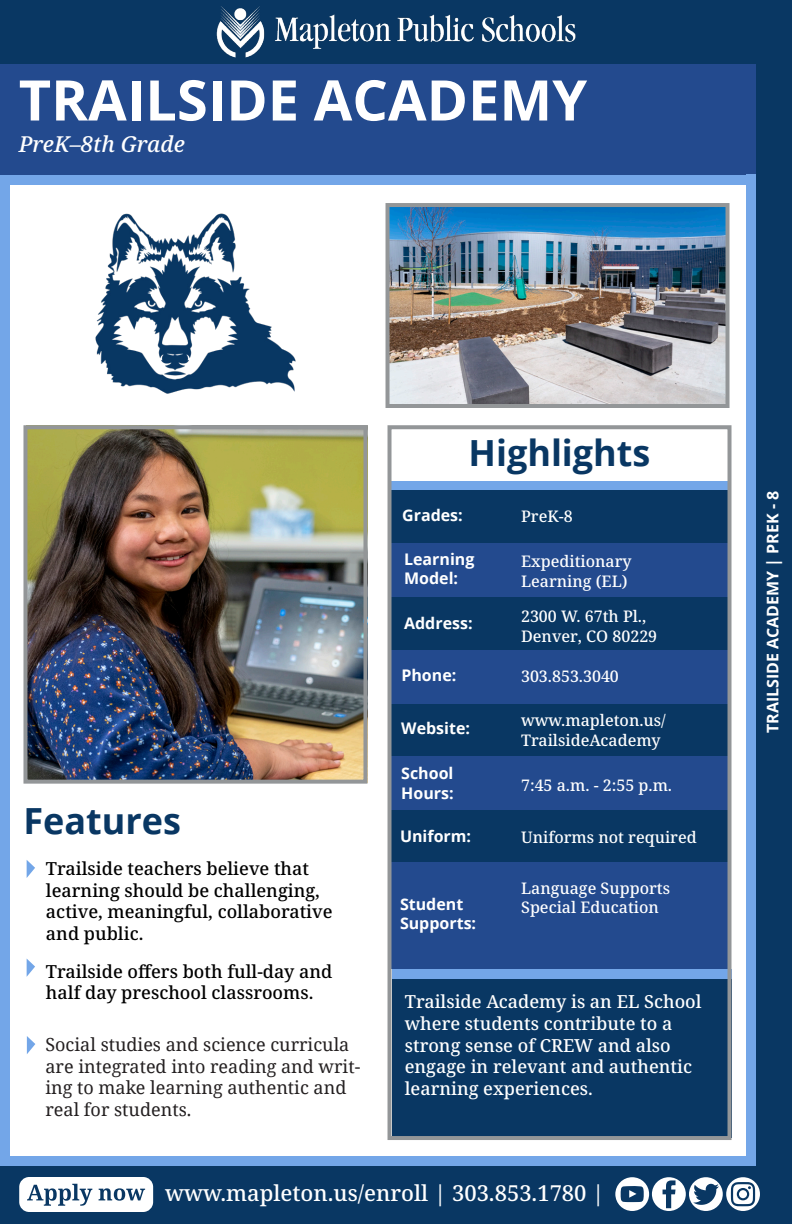
<style>
.page{position:relative;width:792px;height:1224px;background:#fff}
.page>*{position:absolute;margin:0;border:0;box-sizing:border-box;transform-origin:0 0}
.t1{font:700 56px "Open Sans";color:#fff}
.t2{font:700 36px "Open Sans";color:#093763}
.t3{font:500 22px "Noto Serif";color:#fff}
.t4{font:italic 500 22px "Noto Serif";color:#fff}
.t5{font:500 18px/21.6px "Noto Serif";color:#000}
.t6{font:500 18px/21.6px "Noto Serif";color:#fff}
.t7{font:18px/21.6px "Noto Serif";color:#231f20}
.t8{font:500 16px "Noto Serif";color:#fff}
.t9{font:700 16px/19.2px "Open Sans";color:#fff}
</style>
<div class="page">
<img style="left:28px;top:430px;width:334px;height:349px">
<div style="left:388px;top:809px;width:340px;height:54px;background:#093763"></div>
<div style="left:389px;top:862px;width:340px;height:107px;background:#234a8e"></div>
<div style="left:388px;top:703px;width:340px;height:54px;background:#093763"></div>
<div style="left:389px;top:756px;width:340px;height:53px;background:#234a8e"></div>
<div style="left:390px;top:650px;width:340px;height:53px;background:#234a8e"></div>
<div style="left:392px;top:969px;width:340px;height:169px;background:#093763"></div>
<div style="left:392px;top:969px;width:340px;height:10px;background:#73a6e8"></div>
<div style="left:390px;top:481px;width:340px;height:9px;background:#73a6e8"></div>
<div style="left:389px;top:597px;width:340px;height:53px;background:#093763"></div>
<div style="left:388px;top:491px;width:340px;height:53px;background:#093763"></div>
<div style="left:389px;top:543px;width:340px;height:54px;background:#234a8e"></div>
<img style="left:391px;top:208px;width:334px;height:195px">
<div style="left:0;top:64px;width:792px;height:112px;background:#234a8e"></div>
<div style="left:756px;top:0;width:36px;height:1224px;background:#093763"></div>
<div style="left:0;top:0;width:792px;height:64px;background:#093763"></div>
<div style="left:0;top:1166px;width:792px;height:58px;background:#093763"></div>
<div style="left:0;top:175px;width:756px;height:9px;background:#73a6e8"></div>
<div style="left:746px;top:175px;width:10px;height:981px;background:#73a6e8"></div>
<div style="left:0;top:175px;width:10px;height:991px;background:#73a6e8"></div>
<div style="left:0;top:1156px;width:756px;height:10px;background:#73a6e8"></div>
<img style="left:216px;top:6px;width:360px;height:52px">
<div style="left:388px;top:425px;width:344px;height:715px;border:4px solid #939698"></div>
<div style="left:23px;top:425px;width:344px;height:359px;border:4px solid #939698"></div>
<div style="left:386px;top:203px;width:344px;height:205px;border:4px solid #939698"></div>
<svg style="left:27px;top:860px;width:8px;height:18px"></svg>
<svg style="left:27px;top:959px;width:8px;height:17px"></svg>
<img style="left:95px;top:213px;width:200px;height:181px">
<svg style="left:615px;top:1177px;width:145px;height:34px"></svg>
<svg style="left:19px;top:1177px;width:134px;height:35px;background:#d3dbe3"></svg>
<svg style="left:27px;top:1036px;width:8px;height:18px"></svg>
<p class="t1" style="left:19px;top:61px;width:570px">TRAILSIDE ACADEMY</p>
<p class="t4" style="left:19px;top:129px;width:168px">PreK–8th Grade</p>
<p class="t2" style="left:469px;top:427px;width:183px">Highlights</p>
<p class="t9" style="left:402px;top:506px;width:62px">Grades:</p>
<p class="t8" style="left:521px;top:505px;width:53px">PreK-8</p>
<p class="t8" style="left:521px;top:551px;width:112px">Expeditionary</p>
<p class="t8" style="left:521px;top:570px;width:108px">Learning (EL)</p>
<p class="t9" style="left:404px;top:549px;width:72px">Learning<br>Model:</p>
<p class="t2" style="left:23px;top:795px;width:159px">Features</p>
<p class="t5" style="left:46px;top:858px;width:288px">Trailside teachers believe that learning should be challenging, active, meaningful, collaborative and public.</p>
<p class="t5" style="left:46px;top:961px;width:288px">Trailside offers both full-day and half day preschool classrooms.</p>
<p class="t7" style="left:45px;top:1033px;width:316px">Social studies and science curricula are integrated into reading and writ&shy;ing to make learning authentic and real for students.</p>
<p class="t9" style="left:404px;top:613px;width:70px">Address:</p>
<p class="t9" style="left:401px;top:666px;width:56px">Phone:</p>
<p class="t9" style="left:401px;top:718px;width:70px">Website:</p>
<p class="t9" style="left:401px;top:764px;width:54px">School</p>
<p class="t9" style="left:401px;top:783px;width:54px">Hours:</p>
<p class="t9" style="left:400px;top:826px;width:73px">Uniform:</p>
<p class="t9" style="left:400px;top:894px;width:65px">Student</p>
<p class="t9" style="left:400px;top:913px;width:78px">Supports:</p>
<p class="t8" style="left:521px;top:606px;width:127px">2300 W. 67th Pl.,</p>
<p class="t8" style="left:521px;top:625px;width:138px">Denver, CO 80229</p>
<p class="t8" style="left:521px;top:665px;width:99px">303.853.3040</p>
<p class="t8" style="left:521px;top:710px;width:146px">www.mapleton.us/</p>
<p class="t8" style="left:521px;top:729px;width:141px">TrailsideAcademy</p>
<p class="t8" style="left:521px;top:774px;width:153px">7:45 a.m. - 2:55 p.m.</p>
<p class="t8" style="left:521px;top:826px;width:177px">Uniforms not required</p>
<p class="t8" style="left:521px;top:877px;width:150px">Language Supports</p>
<p class="t8" style="left:521px;top:896px;width:139px">Special Education</p>
<p class="t6" style="left:405px;top:992px;width:298px">Trailside Academy is an EL School where students contribute to a strong sense of CREW and also engage in relevant and authentic learning experiences.</p>
<p class="t3" style="left:165px;top:1178px;width:441px">www.mapleton.us/enroll | 303.853.1780 |</p>
<p class="t9" style="left:763px;top:733px;width:244px;rotate:-90deg">TRAILSIDE ACADEMY | PREK - 8</p>
</div>
